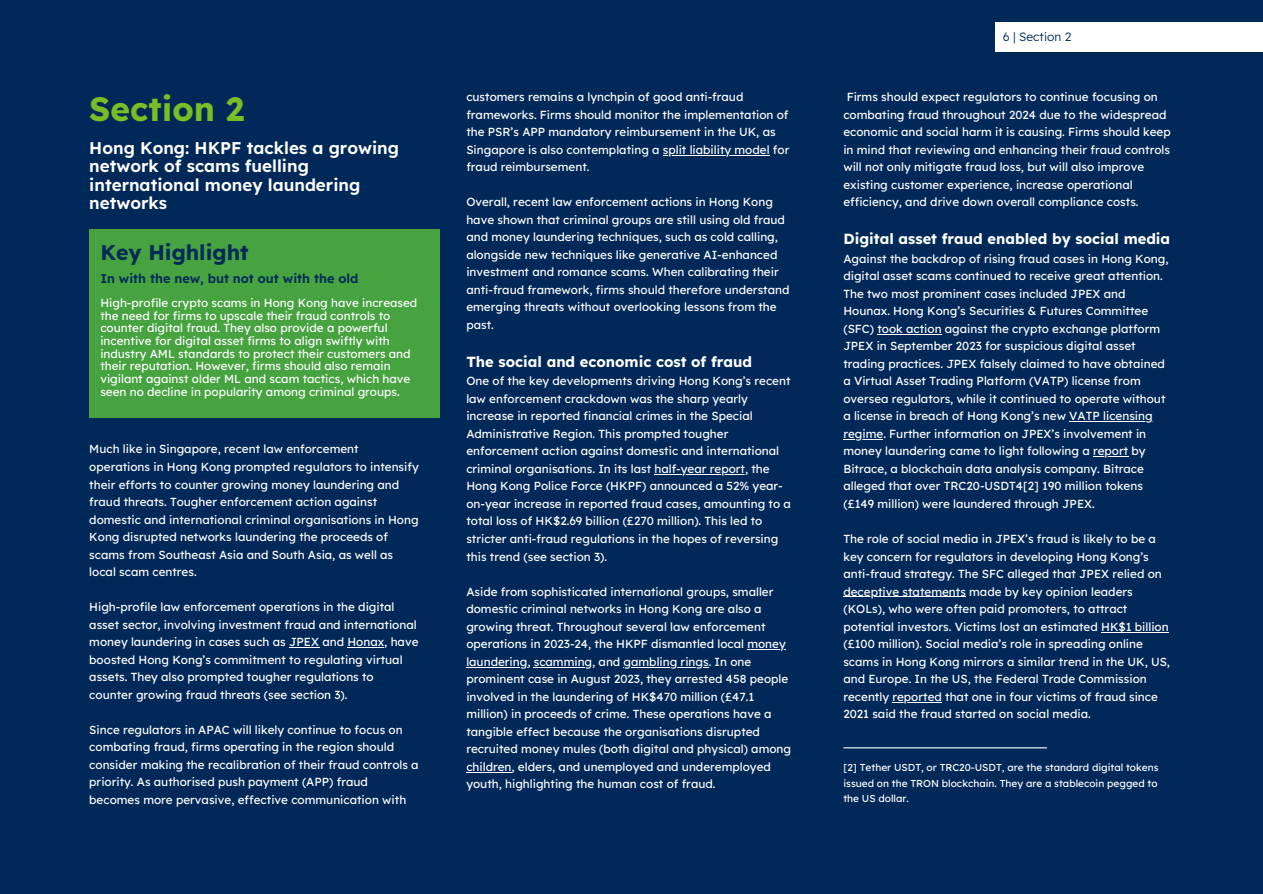
<style>
.page{position:relative;width:1263px;height:894px;background:#fff}
.page>*{position:absolute;margin:0;border:0;box-sizing:border-box;transform-origin:0 0}
.t1{font:700 33.45px "Lexend";color:#78bf26}
.t2{font:700 21.15px "Lexend";color:#002959}
.t3{font:600 16.95px/18.3px "Lexend";color:#fff}
.t4{font:700 14.7px "Lexend";color:#fff}
.t5{font:600 12.75px "Lexend";color:#002959}
.t6{font:300 12px "Lexend";color:#002959}
.t7{font:11.7px/17.5px "Lexend";color:#fff}
.t8{font:10.05px/15.1px "Lexend";color:#fff;text-align:justify}
</style>
<div class="page">
<div style="left:0;top:0;width:1263px;height:893px;background:#002959"></div>
<hr style="left:289px;top:647px;width:30px;height:1px;background:#fff">
<hr style="left:347px;top:647px;width:37px;height:1px;background:#fff">
<hr style="left:663px;top:155px;width:107px;height:1px;background:#fff">
<hr style="left:654px;top:474px;width:94px;height:1px;background:#fff">
<hr style="left:747px;top:649px;width:39px;height:1px;background:#fff">
<hr style="left:466px;top:666px;width:61px;height:1px;background:#fff">
<hr style="left:534px;top:666px;width:58px;height:1px;background:#fff">
<hr style="left:624px;top:666px;width:85px;height:1px;background:#fff">
<hr style="left:466px;top:771px;width:46px;height:1px;background:#fff">
<hr style="left:877px;top:334px;width:65px;height:1px;background:#fff">
<hr style="left:1069px;top:421px;width:84px;height:1px;background:#fff">
<hr style="left:843px;top:439px;width:40px;height:1px;background:#fff">
<hr style="left:1093px;top:456px;width:35px;height:1px;background:#fff">
<hr style="left:843px;top:596px;width:123px;height:1px;background:#fff">
<hr style="left:1101px;top:631px;width:68px;height:1px;background:#fff">
<hr style="left:892px;top:701px;width:50px;height:1px;background:#fff">
<div style="left:89px;top:229px;width:351px;height:188px;background:#47a340"></div>
<div style="left:995px;top:22px;width:268px;height:30px;background:#fff"></div>
<hr style="left:843px;top:747px;width:204px;height:1px;background:#fff">
<h2 class="t1" style="left:89px;top:88px;width:156px">Section 2</h2>
<h4 class="t7" style="left:466px;top:88px;width:325px">customers remains a lynchpin of good anti-fraud frameworks. Firms should monitor the implementation of the PSR’s APP mandatory reimbursement in the UK, as Singapore is also contemplating a split liability model for</h4>
<h5 class="t7" style="left:466px;top:158px;width:125px">fraud reimbursement.</h5>
<h5 class="t7" style="left:466px;top:193px;width:320px">Overall, recent law enforcement actions in Hong Kong have shown that criminal groups are still using old fraud and money laundering techniques, such as cold calling, alongside new techniques like generative AI-enhanced investment and romance scams. When calibrating their</h5>
<h5 class="t7" style="left:466px;top:280px;width:325px">anti-fraud framework, firms should therefore understand emerging threats without overlooking lessons from the past.</h5>
<h5 class="t4" style="left:466px;top:352px;width:287px">The social and economic cost of fraud</h5>
<h5 class="t7" style="left:466px;top:372px;width:326px">One of the key developments driving Hong Kong’s recent law enforcement crackdown was the sharp yearly increase in reported financial crimes in the Special</h5>
<h5 class="t7" style="left:466px;top:424px;width:314px">Administrative Region. This prompted tougher enforcement action against domestic and international criminal organisations. In its last half-year report, the</h5>
<h5 class="t7" style="left:466px;top:477px;width:326px">Hong Kong Police Force (HKPF) announced a 52% year&shy;on-year increase in reported fraud cases, amounting to a total loss of HK$2.69 billion (£270 million). This led to stricter anti-fraud regulations in the hopes of reversing this trend (see section 3).</h5>
<h5 class="t7" style="left:466px;top:582px;width:321px">Aside from sophisticated international groups, smaller domestic criminal networks in Hong Kong are also a growing threat. Throughout several law enforcement operations in 2023-24, the HKPF dismantled local money</h5>
<h5 class="t7" style="left:466px;top:652px;width:286px">laundering, scamming, and gambling rings. In one</h5>
<h5 class="t7" style="left:466px;top:669px;width:326px">prominent case in August 2023, they arrested 458 people involved in the laundering of HK$470 million (£47.1 million) in proceeds of crime. These operations have a tangible effect because the organisations disrupted recruited money mules (both digital and physical) among children, elders, and unemployed and underemployed youth, highlighting the human cost of fraud.</h5>
<h3 class="t3" style="left:89px;top:138px;width:311px">Hong Kong: HKPF tackles a growing network of scams fuelling international money laundering networks</h3>
<h2 class="t2" style="left:100px;top:239px;width:150px">Key Highlight</h2>
<p class="t7" style="left:100px;top:296px;width:318px;line-height:12.8px">High-profile crypto scams in Hong Kong have increased the need for firms to upscale their fraud controls to counter digital fraud. They also provide a powerful incentive for digital asset firms to align swiftly with industry AML standards to protect their customers and their reputation. However, firms should also remain vigilant against older ML and scam tactics, which have seen no decline in popularity among criminal groups.</p>
<p class="t5" style="left:100px;top:270px;width:259px">In with the new, but not out with the old</p>
<h5 class="t7" style="left:89px;top:440px;width:331px">Much like in Singapore, recent law enforcement operations in Hong Kong prompted regulators to intensify their efforts to counter growing money laundering and fraud threats. Tougher enforcement action against domestic and international criminal organisations in Hong Kong disrupted networks laundering the proceeds of scams from Southeast Asia and South Asia, as well as local scam centres.</h5>
<h1 class="t7" style="left:89px;top:597px;width:331px">High-profile law enforcement operations in the digital asset sector, involving investment fraud and international money laundering in cases such as JPEX and Honax, have boosted Hong Kong’s commitment to regulating virtual assets. They also prompted tougher regulations to counter growing fraud threats (see section 3).</h1>
<h3 class="t7" style="left:89px;top:720px;width:331px">Since regulators in APAC will likely continue to focus on combating fraud, firms operating in the region should consider making the recalibration of their fraud controls a priority. As authorised push payment (APP) fraud becomes more pervasive, effective communication with</h3>
<p class="t6" style="left:1003px;top:29px;width:70px">6 | Section 2</p>
<h5 class="t7" style="left:843px;top:88px;width:329px">Firms should expect regulators to continue focusing on combating fraud throughout 2024 due to the widespread economic and social harm it is causing. Firms should keep in mind that reviewing and enhancing their fraud controls will not only mitigate fraud loss, but will also improve existing customer experience, increase operational efficiency, and drive down overall compliance costs.</h5>
<h5 class="t4" style="left:843px;top:229px;width:328px">Digital asset fraud enabled by social media</h5>
<h5 class="t7" style="left:843px;top:249px;width:327px">Against the backdrop of rising fraud cases in Hong Kong, digital asset scams continued to receive great attention.<br>The two most prominent cases included JPEX and Hounax. Hong Kong’s Securities &amp; Futures Committee (SFC) took action against the crypto exchange platform JPEX in September 2023 for suspicious digital asset trading practices. JPEX falsely claimed to have obtained a Virtual Asset Trading Platform (VATP) license from oversea regulators, while it continued to operate without a license in breach of Hong Kong’s new VATP licensing</h5>
<p class="t7" style="left:843px;top:424px;width:304px">regime. Further information on JPEX’s involvement in money laundering came to light following a report by Bitrace, a blockchain data analysis company. Bitrace alleged that over TRC20-USDT4[2] 190 million tokens (£149 million) were laundered through JPEX.</p>
<p class="t7" style="left:843px;top:529px;width:328px">The role of social media in JPEX’s fraud is likely to be a key concern for regulators in developing Hong Kong’s anti-fraud strategy. The SFC alleged that JPEX relied on deceptive statements made by key opinion leaders (KOLs), who were often paid promoters, to attract potential investors. Victims lost an estimated HK$1 billion (£100 million). Social media’s role in spreading online scams in Hong Kong mirrors a similar trend in the UK, US, and Europe. In the US, the Federal Trade Commission recently reported that one in four victims of fraud since 2021 said the fraud started on social media.</p>
<p class="t8" style="left:843px;top:759px;width:317px">[2] Tether USDT, or TRC20-USDT, are the standard digital tokens issued on the TRON blockchain. They are a stablecoin pegged to the US dollar.</p>
</div>
